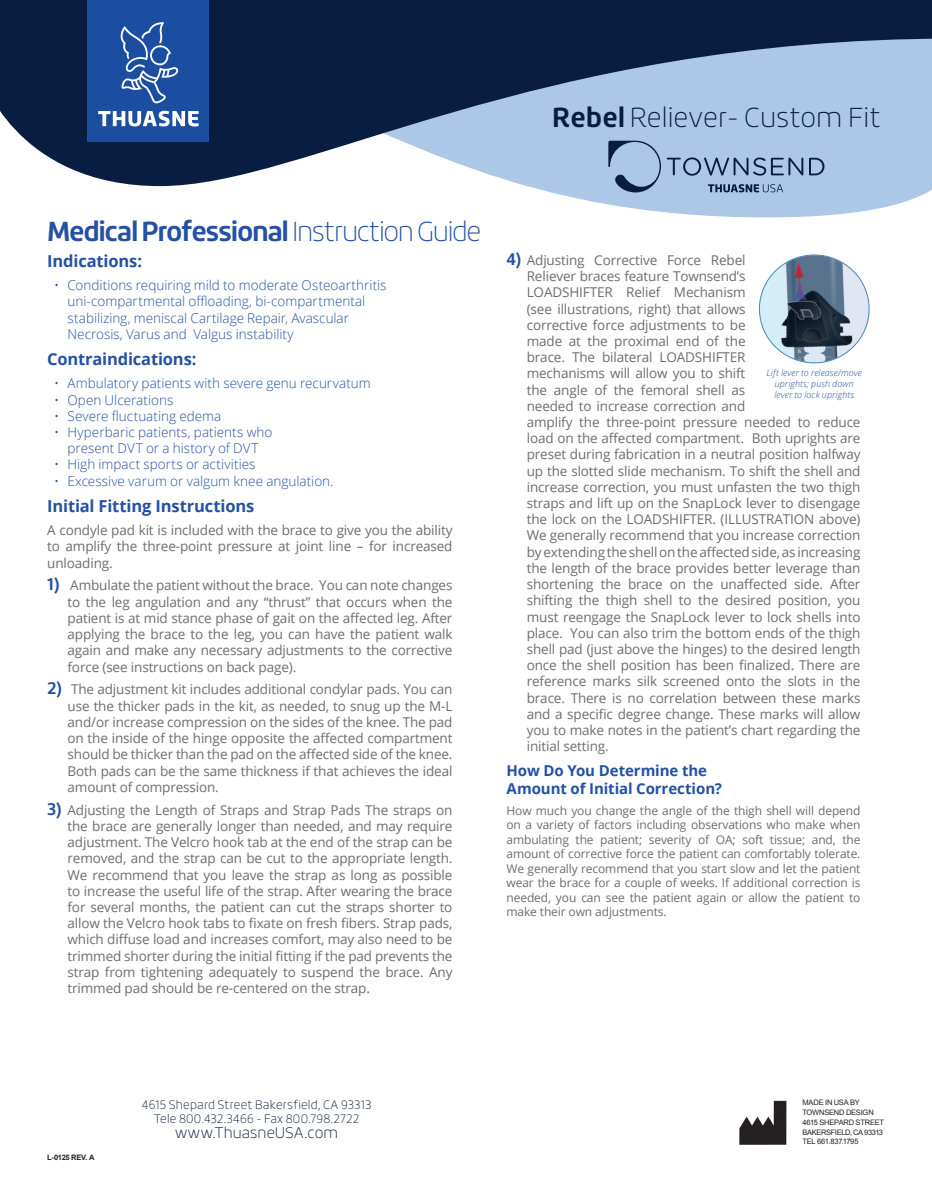
<style>
.page{position:relative;width:932px;height:1202px;background:#fff}
.page>*{position:absolute;margin:0;border:0;box-sizing:border-box;transform-origin:0 0}
.t1{font:700 27px "Roihu";letter-spacing:-.05em;color:#2451a3}
.t2{font:100 27px "Roihu";color:#081d3f}
.Instruction_Brief{font:700 16.5px "Open Sans";letter-spacing:-.01em;color:#2451a3}
.Paragraph_Heading{font:700 16.5px "Open Sans";letter-spacing:-.01em;color:#2451a3}
.Paragraph_Heading-2{font:700 15px/18px "Open Sans";letter-spacing:-.005em;color:#2451a3}
.t3{font:100 15px "Roihu";color:#081d3f}
.Paragraph{font:13.5px/16.2px "Open Sans";letter-spacing:-.01em;color:#6c6d70;text-align:justify}
.t4{font:300 13.5px/16.2px "Open Sans";color:#2451a3}
.Paragraph-2{font:12px/14.4px "Open Sans";letter-spacing:-.01em;color:#6c6d70;text-align:justify}
.t5{font:100 12px/14.4px "Roihu";letter-spacing:.01em;color:#081d3f;text-align:center}
.t6{font:italic 300 9px/10.8px "Open Sans";letter-spacing:.01em;color:#2451a3;text-align:center}
.t7{font:7.5px/9.8px "Arial";letter-spacing:-.035em;color:#231f20}
.t8{font:700 7.5px "Arial";letter-spacing:-.03em;color:#231f20}
.s1{font-weight:700}
.s2{font-weight:100}
.s3{font-family:"Roihu";font-weight:700;font-size:16.5px;color:#2451a3}
</style>
<div class="page">
<svg style="left:153px;top:186px;width:779px;height:31px"></svg>
<svg style="left:0;top:0;width:932px;height:186px;background:#536987"></svg>
<div style="left:88px;top:0;width:121px;height:142px;background:#1b4ea1"></div>
<svg style="left:98px;top:111px;width:100px;height:15px"></svg>
<svg style="left:120px;top:22px;width:58px;height:81px"></svg>
<svg style="left:608px;top:141px;width:195px;height:52px;background:#94aece"></svg>
<svg style="left:809px;top:158px;width:15px;height:17px"></svg>
<img style="left:739px;top:1100px;width:48px;height:45px">
<img style="left:759px;top:255px;width:109px;height:107px">
<h1 class="t2" style="left:552px;top:102px;width:330px"><span class="s1">Rebel</span> Reliever- Custom Fit</h1>
<p class="t1" style="left:47px;top:216px;width:435px">Medical Professional <span class="s2">Instruction Guide</span></p>
<p class="Instruction_Brief" style="left:47px;top:250px;width:96px">Indications:</p>
<p class="t4" style="left:68px;top:277px;width:320px;text-indent:-14px">• Conditions requiring mild to moderate Osteoarthritis uni-compartmental offloading, bi-compartmental stabilizing, meniscal Cartilage Repair, Avascular Necrosis, Varus and Valgus instability</p>
<p class="Instruction_Brief" style="left:47px;top:348px;width:151px">Contraindications:</p>
<p class="t4" style="left:54px;top:375px;width:318px">• Ambulatory patients with severe genu recurvatum</p>
<p class="t4" style="left:54px;top:391px;width:121px">• Open Ulcerations</p>
<p class="t4" style="left:54px;top:407px;width:169px">• Severe fluctuating edema</p>
<p class="t4" style="left:54px;top:423px;width:220px;text-align:center">• Hyperbaric patients, patients who present DVT or a history of DVT</p>
<p class="t4" style="left:54px;top:456px;width:203px">• High impact sports or activities</p>
<p class="t4" style="left:54px;top:472px;width:281px">• Excessive varum or valgum knee angulation.</p>
<p class="Paragraph_Heading" style="left:47px;top:494px;width:209px">Initial Fitting Instructions</p>
<p class="Paragraph" style="left:47px;top:522px;width:407px">A condyle pad kit is included with the brace to give you the ability to amplify the three-point pressure at joint line – for increased unloading.</p>
<p class="Paragraph" style="left:68px;top:577px;width:386px;text-indent:-20px"><span class="s3">1)</span> Ambulate the patient without the brace. You can note changes to the leg angulation and any “thrust” that occurs when the patient is at mid stance phase of gait on the affected leg. After applying the brace to the leg, you can have the patient walk again and make any necessary adjustments to the corrective force (see instructions on back page).</p>
<p class="Paragraph" style="left:68px;top:681px;width:386px;text-indent:-20px"><span class="s3">2)</span> The adjustment kit includes additional condylar pads. You can use the thicker pads in the kit, as needed, to snug up the M-L and/or increase compression on the sides of the knee. The pad on the inside of the hinge opposite the affected compartment should be thicker than the pad on the affected side of the knee.<br>Both pads can be the same thickness if that achieves the ideal amount of compression.</p>
<p class="Paragraph" style="left:68px;top:801px;width:386px;text-indent:-20px"><span class="s3">3)</span> Adjusting the Length of Straps and Strap Pads The straps on the brace are generally longer than needed, and may require adjustment. The Velcro hook tab at the end of the strap can be removed, and the strap can be cut to the appropriate length.<br>We recommend that you leave the strap as long as possible to increase the useful life of the strap. After wearing the brace for several months, the patient can cut the straps shorter to allow the Velcro hook tabs to fixate on fresh fibers. Strap pads, which diffuse load and increases comfort, may also need to be trimmed shorter during the initial fitting if the pad prevents the strap from tightening adequately to suspend the brace. Any trimmed pad should be re-centered on the strap.</p>
<p class="Paragraph" style="left:526px;top:252px;width:335px;text-align:left;text-indent:-20px"><span class="s3">4)</span> Adjusting Corrective Force Rebel<br>Reliever braces feature Townsend’s<br>LOADSHIFTER Relief Mechanism<br>(see illustrations, right) that allows<br>corrective force adjustments to be<br>made at the proximal end of the<br>brace. The bilateral LOADSHIFTER<br>mechanisms will allow you to shift<br>the angle of the femoral shell as<br>needed to increase correction and<br>amplify the three-point pressure needed to reduce load on the affected compartment. Both uprights are preset during fabrication in a neutral position halfway up the slotted slide mechanism. To shift the shell and increase correction, you must unfasten the two thigh straps and lift up on the SnapLock lever to disengage the lock on the LOADSHIFTER. (ILLUSTRATION above)<br>We generally recommend that you increase correction by extending the shell on the affected side, as increasing the length of the brace provides better leverage than shortening the brace on the unaffected side. After shifting the thigh shell to the desired position, you must reengage the SnapLock lever to lock shells into place. You can also trim the bottom ends of the thigh shell pad (just above the hinges) to the desired length once the shell position has been finalized. There are reference marks silk screened onto the slots in the brace. There is no correlation between these marks and a specific degree change. These marks will allow you to make notes in the patient’s chart regarding the initial setting.</p>
<p class="Paragraph_Heading-2" style="left:506px;top:761px;width:217px">How Do You Determine the<br>Amount of Initial Correction?</p>
<p class="Paragraph-2" style="left:506px;top:803px;width:355px">How much you change the angle of the thigh shell will depend on a variety of factors including observations who make when ambulating the patient; severity of OA; soft tissue; and, the amount of corrective force the patient can comfortably tolerate.<br>We generally recommend that you start slow and let the patient wear the brace for a couple of weeks. If additional correction is needed, you can see the patient again or allow the patient to make their own adjustments.</p>
<p class="t6" style="left:766px;top:367px;width:97px">Lift lever to release/move uprights; push down lever to lock uprights</p>
<p class="t8" style="left:47px;top:1152px;width:49px">L-0125 REV. A</p>
<p class="t5" style="left:142px;top:1097px;width:231px">4615 Shepard Street Bakersfield, CA 93313<br>Tele 800.432.3466 - Fax 800.798.2722</p>
<p class="t3" style="left:175px;top:1124px;width:164px">www.ThuasneUSA.com</p>
<p class="t7" style="left:802px;top:1097px;width:83px">MADE IN USA BY<br>TOWNSEND DESIGN<br>4615 SHEPARD STREET<br>BAKERSFIELD, CA 93313<br>TEL 661.837.1795</p>
</div>
